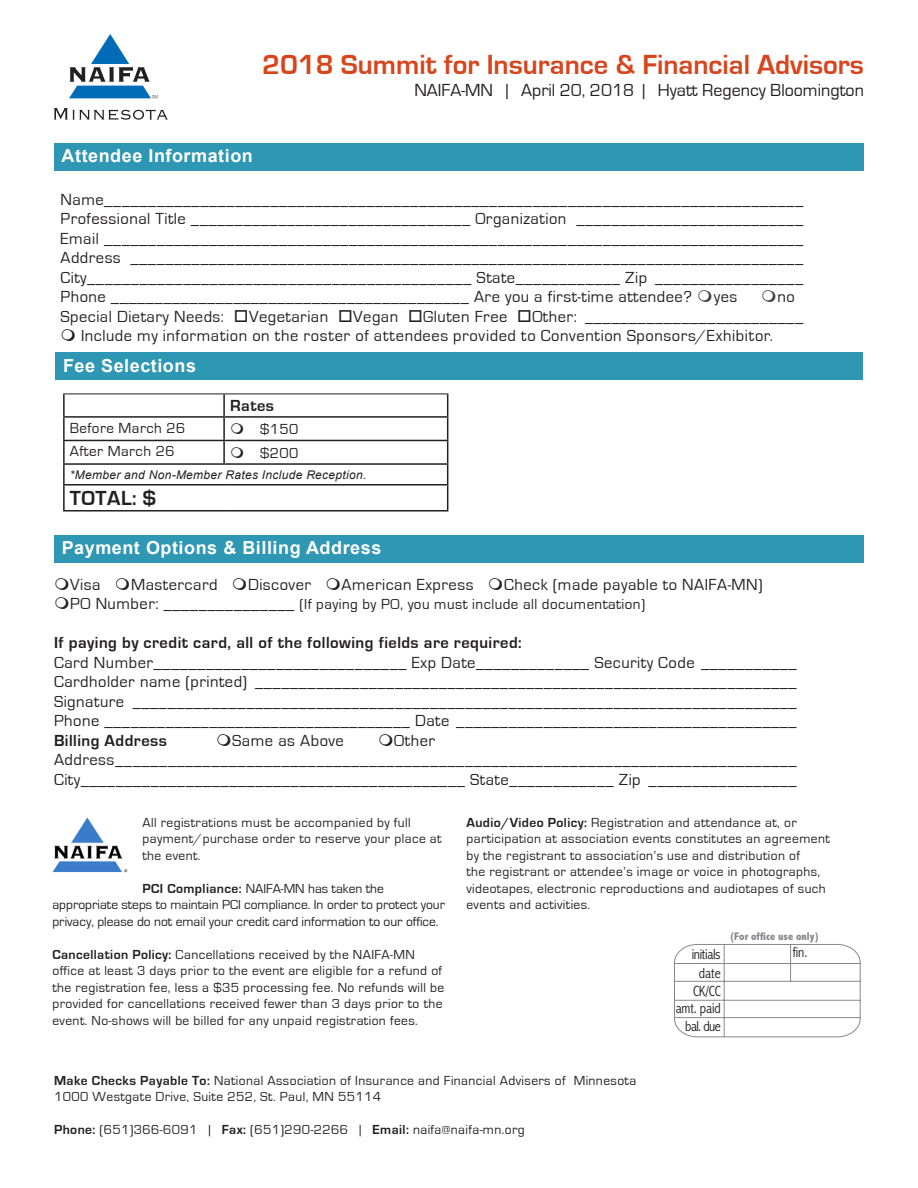
<style>
.page{position:relative;width:918px;height:1188px;background:#fff}
.page>*{position:absolute;margin:0;border:0;box-sizing:border-box;transform-origin:0 0}
.t1{font:700 28.5px "Eurostile";color:#d8441c}
.t2{font:700 21px "Eurostile";letter-spacing:.025em;color:#231f20}
.t3{font:700 18px "Arial";letter-spacing:.03em;color:#fff}
.t4{font:18px "Eurostile";color:#231f20}
.t5{font:16.5px "Eurostile";letter-spacing:.03em;color:#231f20}
.t6{font:700 16.5px "Eurostile";letter-spacing:.03em;color:#231f20}
.t7{font:15px "Eurostile";letter-spacing:.03em;color:#231f20}
.t8{font:300 condensed 14.85px/18.6px "Abadi";letter-spacing:-.02em;color:#231f20;text-align:center}
.t9{font:13.5px/16.5px "Eurostile";letter-spacing:.03em;color:#231f20}
.t10{font:13.5px/16.5px "Eurostile";color:#231f20}
.t11{font:italic 12px "Arial";letter-spacing:.025em;color:#231f20}
.t12{font:800 condensed 11.1px "Abadi";color:#86888b}
.s1{font-size:16.5px}
.s2{font-weight:700}
</style>
<div class="page">
<div style="left:54px;top:143px;width:810px;height:28px;background:#2e97b4"></div>
<svg style="left:674px;top:944px;width:187px;height:93px"></svg>
<div style="left:55px;top:353px;width:808px;height:27px;background:#2e97b4"></div>
<div style="left:54px;top:536px;width:809px;height:27px;background:#2e97b4"></div>
<img style="left:52px;top:818px;width:76px;height:55px">
<svg style="left:54px;top:108px;width:114px;height:12px"></svg>
<svg style="left:69px;top:34px;width:89px;height:64px"></svg>
<hr style="left:63px;top:394px;width:2px;height:22px;background:#231f20">
<hr style="left:223px;top:394px;width:2px;height:22px;background:#231f20">
<hr style="left:63px;top:416px;width:161px;height:2px;background:#231f20">
<hr style="left:63px;top:418px;width:2px;height:22px;background:#231f20">
<hr style="left:224px;top:416px;width:224px;height:2px;background:#231f20">
<hr style="left:223px;top:418px;width:2px;height:22px;background:#231f20">
<hr style="left:63px;top:440px;width:161px;height:1px;background:#231f20">
<hr style="left:63px;top:441px;width:2px;height:22px;background:#231f20">
<hr style="left:224px;top:440px;width:224px;height:1px;background:#231f20">
<hr style="left:223px;top:441px;width:2px;height:22px;background:#231f20">
<hr style="left:63px;top:463px;width:161px;height:2px;background:#231f20">
<svg style="left:63px;top:465px;width:2px;height:19px"></svg>
<hr style="left:224px;top:463px;width:224px;height:2px;background:#231f20">
<hr style="left:63px;top:484px;width:161px;height:2px;background:#231f20">
<hr style="left:63px;top:486px;width:2px;height:24px;background:#231f20">
<hr style="left:224px;top:484px;width:224px;height:2px;background:#231f20">
<svg style="left:447px;top:395px;width:1px;height:115px"></svg>
<hr style="left:63px;top:510px;width:161px;height:2px;background:#231f20">
<hr style="left:224px;top:510px;width:224px;height:2px;background:#231f20">
<hr style="left:63px;top:394px;width:161px;height:1px;background:#231f20">
<hr style="left:224px;top:394px;width:224px;height:1px;background:#231f20">
<p class="t1" style="left:262px;top:50px;width:603px">2018 Summit for Insurance &amp; Financial Advisors</p>
<p class="t4" style="left:414px;top:80px;width:451px">NAIFA-MN | April 20, 2018 | Hyatt Regency Bloomington</p>
<p class="t3" style="left:62px;top:143px;width:193px">Attendee Information</p>
<p class="t5" style="left:60px;top:191px;width:744px">Name________________________________________________________________________________</p>
<p class="t5" style="left:60px;top:210px;width:744px">Professional Title ________________________________ Organization __________________________</p>
<p class="t5" style="left:60px;top:230px;width:744px">Email ________________________________________________________________________________</p>
<p class="t5" style="left:60px;top:249px;width:744px">Address _____________________________________________________________________________</p>
<p class="t5" style="left:60px;top:269px;width:744px">City____________________________________________ State____________ Zip _________________</p>
<p class="t5" style="left:60px;top:288px;width:633px">Phone _________________________________________ Are you a first-time attendee?</p>
<p class="t5" style="left:714px;top:288px;width:25px">yes</p>
<p class="t5" style="left:778px;top:288px;width:19px">no</p>
<p class="t5" style="left:60px;top:308px;width:744px">Special Dietary Needs: □Vegetarian □Vegan □Gluten Free □Other: _________________________</p>
<p class="t5" style="left:81px;top:327px;width:693px">Include my information on the roster of attendees provided to Convention Sponsors/Exhibitor.</p>
<p class="t3" style="left:63px;top:353px;width:135px">Fee Selections</p>
<p class="t6" style="left:230px;top:396px;width:46px">Rates</p>
<p class="t7" style="left:70px;top:420px;width:117px">Before March 26</p>
<p class="t7" style="left:260px;top:421px;width:40px">$150</p>
<p class="t7" style="left:70px;top:443px;width:106px">After March 26</p>
<p class="t7" style="left:260px;top:445px;width:40px">$200</p>
<p class="t11" style="left:70px;top:467px;width:298px">*Member and Non-Member Rates Include Reception.</p>
<p class="t2" style="left:70px;top:486px;width:88px">TOTAL: $</p>
<p class="t3" style="left:62px;top:536px;width:321px">Payment Options &amp; Billing Address</p>
<p class="t5" style="left:70px;top:576px;width:32px">Visa</p>
<p class="t5" style="left:131px;top:576px;width:88px">Mastercard</p>
<p class="t5" style="left:248px;top:576px;width:64px">Discover</p>
<p class="t5" style="left:342px;top:576px;width:133px">American Express</p>
<p class="t5" style="left:504px;top:576px;width:260px">Check (made payable to NAIFA-MN)</p>
<p class="t7" style="left:70px;top:596px;width:577px"><span class="s1">PO Number: _______________</span> (If paying by PO, you must include all documentation)</p>
<p class="t6" style="left:54px;top:634px;width:469px">If paying by credit card, all of the following fields are required:</p>
<p class="t5" style="left:54px;top:654px;width:744px">Card Number_____________________________ Exp Date_____________ Security Code ___________</p>
<p class="t5" style="left:54px;top:673px;width:744px">Cardholder name (printed) ______________________________________________________________</p>
<p class="t5" style="left:54px;top:693px;width:744px">Signature ____________________________________________________________________________</p>
<p class="t5" style="left:54px;top:712px;width:744px">Phone ___________________________________ Date _______________________________________</p>
<p class="t6" style="left:54px;top:731px;width:115px">Billing Address</p>
<p class="t5" style="left:232px;top:732px;width:113px">Same as Above</p>
<p class="t5" style="left:394px;top:732px;width:42px">Other</p>
<p class="t5" style="left:54px;top:751px;width:744px">Address______________________________________________________________________________</p>
<p class="t5" style="left:54px;top:771px;width:744px">City____________________________________________ State____________ Zip _________________</p>
<p class="t9" style="left:143px;top:814px;width:301px">All registrations must be accompanied by full payment/purchase order to reserve your place at the event.</p>
<p class="t10" style="left:52px;top:880px;width:394px;text-indent:90px"><span class="s2">PCI Compliance:</span> NAIFA-MN has taken the appropriate steps to maintain PCI compliance. In order to protect your privacy, please do not email your credit card information to our office.</p>
<p class="t9" style="left:52px;top:946px;width:393px"><span class="s2">Cancellation Policy:</span> Cancellations received by the NAIFA-MN office at least 3 days prior to the event are eligible for a refund of the registration fee, less a $35 processing fee. No refunds will be provided for cancellations received fewer than 3 days prior to the event. No-shows will be billed for any unpaid registration fees.</p>
<p class="t9" style="left:466px;top:814px;width:365px"><span class="s2">Audio/Video Policy:</span> Registration and attendance at, or participation at association events constitutes an agreement by the registrant to association’s use and distribution of<br>the registrant or attendee’s image or voice in photographs, videotapes, electronic reproductions and audiotapes of such events and activities.</p>
<p class="t8" style="left:692px;top:945px;width:30px">initials date<br>CK/CC</p>
<p class="t8" style="left:676px;top:999px;width:47px;line-height:18px;text-align:right">amt. paid bal. due</p>
<p class="t12" style="left:730px;top:929px;width:92px">(For office use only)</p>
<p class="t8" style="left:793px;top:943px;width:16px">fin.</p>
<p class="t9" style="left:54px;top:1072px;width:584px"><span class="s2">Make Checks Payable To:</span> National Association of Insurance and Financial Advisers of Minnesota</p>
<p class="t9" style="left:54px;top:1089px;width:329px">1000 Westgate Drive, Suite 252, St. Paul, MN 55114</p>
<p class="t9" style="left:54px;top:1122px;width:472px"><span class="s2">Phone:</span> (651)366-6091 | <span class="s2">Fax:</span> (651)290-2266 | <span class="s2">Email:</span> naifa@naifa-mn.org</p>
</div>
